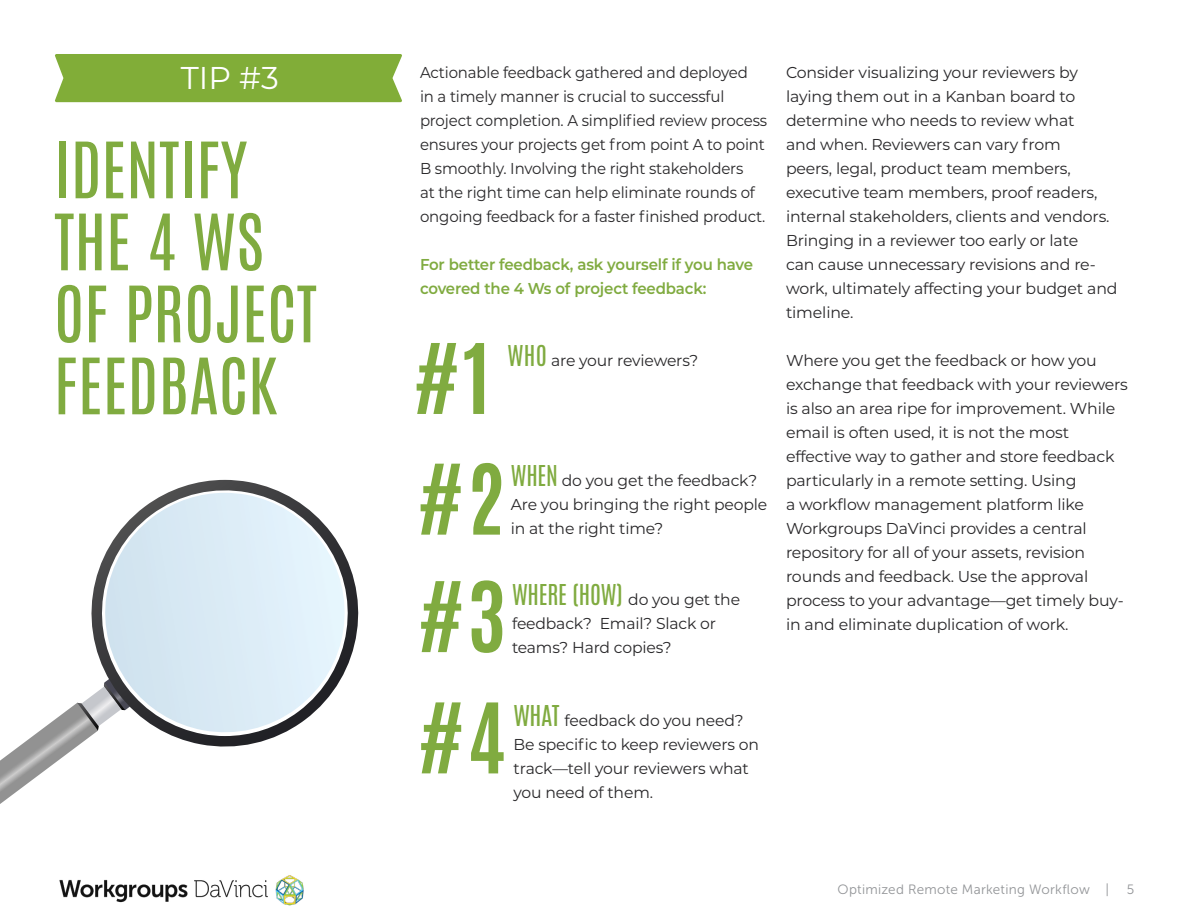
<style>
.page{position:relative;width:1188px;height:918px;background:#fff}
.page>*{position:absolute;margin:0;border:0;box-sizing:border-box;transform-origin:0 0}
.t1{font:700 82.5px "Antonio";color:#80ab40}
.t2{font:66px/72px "Antonio";color:#80ab40}
.t3{font:31.5px "Montserrat";color:#fff}
.t4{font:15.75px/24px "Montserrat";letter-spacing:-.01em;color:#282729}
.t5{font:15.75px/24px "Montserrat";letter-spacing:-.01em;color:#282729;scale:.95 1}
.t6{font:600 15.75px/24px "Montserrat";letter-spacing:-.01em;color:#80ab40;scale:.95 1}
.t7{font:13.5px "Museo Sans 300";letter-spacing:.02em;color:#939598}
.s1{font-family:"Antonio";font-size:24px;color:#80ab40}
</style>
<div class="page">
<svg style="left:167px;top:480px;width:115px;height:267px"></svg>
<svg style="left:91px;top:493px;width:268px;height:243px"></svg>
<svg style="left:0;top:678px;width:131px;height:126px"></svg>
<div style="left:55px;top:54px;width:347px;height:48px;background:#81ad38"></div>
<img style="left:59px;top:875px;width:245px;height:31px">
<h3 class="t3" style="left:181px;top:56px;width:100px">TIP #3</h3>
<h2 class="t2" style="left:54px;top:135px;width:265px">IDENTIFY<br>THE 4 WS<br>OF PROJECT<br>FEEDBACK</h2>
<p class="t5" style="left:420px;top:60px;width:367px">Actionable feedback gathered and deployed<br>in a timely manner is crucial to successful project completion. A simplified review process ensures your projects get from point A to point B smoothly. Involving the right stakeholders<br>at the right time can help eliminate rounds of ongoing feedback for a faster finished product.</p>
<p class="t6" style="left:420px;top:252px;width:352px">For better feedback, ask yourself if you have covered the 4 Ws of project feedback:</p>
<h1 class="t1" style="left:411px;top:316px;width:81px">#1</h1>
<p class="t4" style="left:508px;top:347px;width:192px"><span class="s1">WHO</span> are your reviewers?</p>
<h1 class="t1" style="left:415px;top:437px;width:92px">#2</h1>
<p class="t4" style="left:511px;top:468px;width:258px"><span class="s1">WHEN</span> do you get the feedback?<br>Are you bringing the right people</p>
<p class="t4" style="left:511px;top:516px;width:154px">in at the right time?</p>
<h1 class="t1" style="left:416px;top:554px;width:92px">#3</h1>
<p class="t4" style="left:512px;top:587px;width:230px"><span class="s1">WHERE (HOW)</span> do you get the feedback? Email? Slack or</p>
<p class="t4" style="left:512px;top:635px;width:161px">teams? Hard copies?</p>
<h1 class="t1" style="left:416px;top:676px;width:92px">#4</h1>
<p class="t4" style="left:514px;top:708px;width:247px"><span class="s1">WHAT</span> feedback do you need?<br>Be specific to keep reviewers on track—tell your reviewers what</p>
<p class="t4" style="left:514px;top:780px;width:141px">you need of them.</p>
<p class="t4" style="left:786px;top:60px;width:333px">Consider visualizing your reviewers by laying them out in a Kanban board to determine who needs to review what<br>and when. Reviewers can vary from<br>peers, legal, product team members, executive team members, proof readers, internal stakeholders, clients and vendors.<br>Bringing in a reviewer too early or late<br>can cause unnecessary revisions and re&shy;work, ultimately affecting your budget and timeline.</p>
<p class="t4" style="left:786px;top:348px;width:343px">Where you get the feedback or how you exchange that feedback with your reviewers is also an area ripe for improvement. While email is often used, it is not the most effective way to gather and store feedback particularly in a remote setting. Using<br>a workflow management platform like Workgroups DaVinci provides a central repository for all of your assets, revision rounds and feedback. Use the approval process to your advantage—get timely buy&shy;in and eliminate duplication of work.</p>
<p class="t7" style="left:838px;top:882px;width:273px">Optimized Remote Marketing Workflow |</p>
<p class="t7" style="left:1127px;top:882px;width:9px">5</p>
</div>
